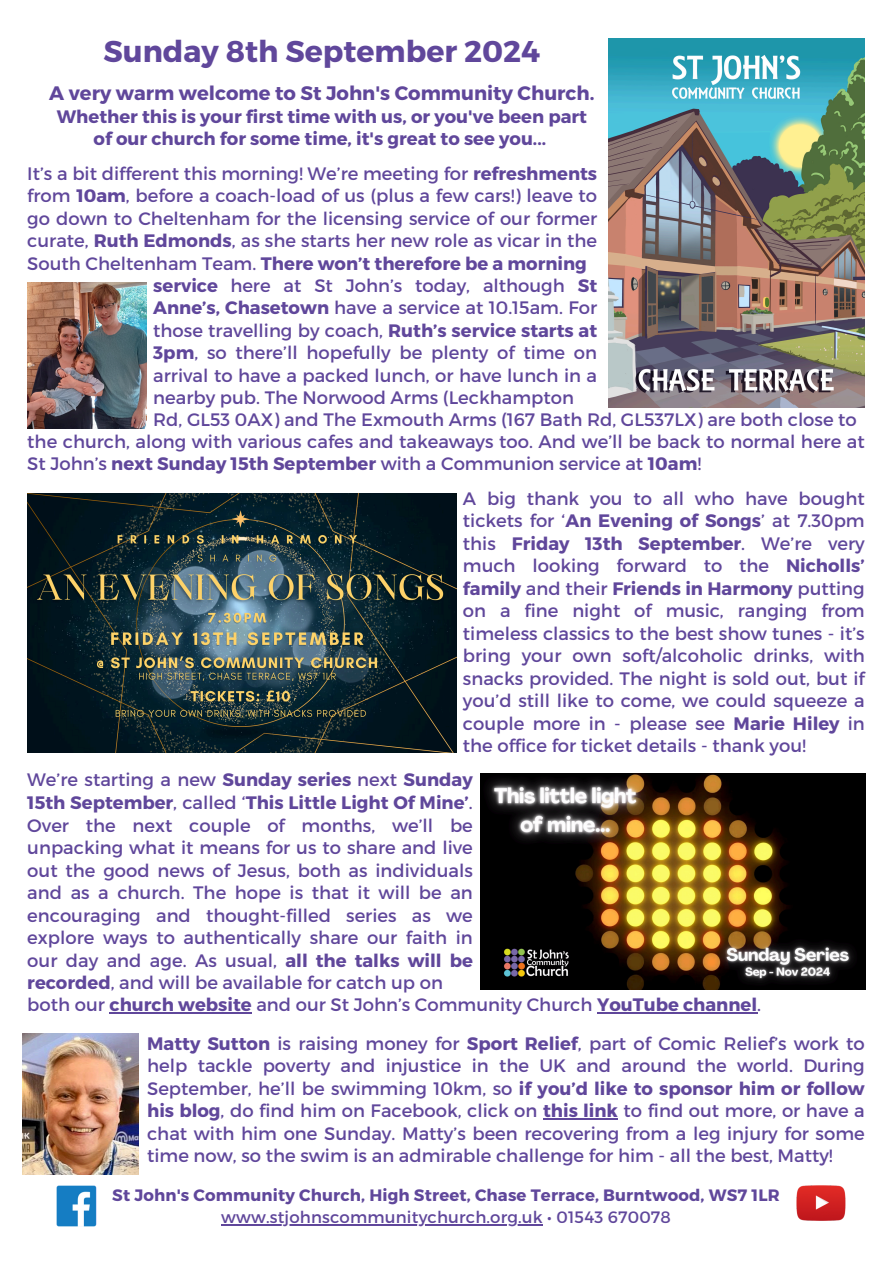
<style>
.page{position:relative;width:894px;height:1264px;background:#fff}
.page>*{position:absolute;margin:0;border:0;box-sizing:border-box;transform-origin:0 0}
.t1{font:700 30px "Montserrat";color:#60479b}
.t2{font:700 19.5px "Montserrat";color:#60479b}
.t3{font:18px/22.5px "Montserrat";color:#60479b;text-align:justify}
.t4{font:700 18px/22.5px "Montserrat";color:#60479b;text-align:center}
.t5{font:700 16.5px "Montserrat";letter-spacing:.01em;color:#60479b}
.t6{font:16.5px "Montserrat";letter-spacing:.01em;color:#60479b}
.s1{font-weight:700}
</style>
<div class="page">
<hr style="left:221px;top:1224px;width:321px;height:1px;background:#60479b">
<img style="left:56px;top:1185px;width:41px;height:41px">
<img style="left:796px;top:1185px;width:50px;height:36px">
<img style="left:608px;top:38px;width:256px;height:369px">
<img style="left:27px;top:493px;width:429px;height:259px">
<img style="left:27px;top:282px;width:120px;height:146px">
<img style="left:480px;top:773px;width:385px;height:216px">
<img style="left:23px;top:1033px;width:116px;height:141px">
<hr style="left:110px;top:1012px;width:142px;height:1px;background:#60479b">
<hr style="left:597px;top:1012px;width:159px;height:1px;background:#60479b">
<hr style="left:543px;top:1118px;width:75px;height:1px;background:#60479b">
<p class="t1" style="left:103px;top:31px;width:438px">Sunday 8th September 2024</p>
<p class="t2" style="left:49px;top:81px;width:546px">A very warm welcome to St John's Community Church.</p>
<p class="t4" style="left:57px;top:104px;width:531px">Whether this is your first time with us, or you've been part of our church for some time, it's great to see you...</p>
<p class="t3" style="left:27px;top:161px;width:571px">It’s a bit different this morning! We’re meeting for <span class="s1">refreshments </span>from <span class="s1">10am</span>, before a coach-load of us (plus a few cars!) leave to go down to Cheltenham for the licensing service of our former curate, <span class="s1">Ruth Edmonds</span>, as she starts her new role as vicar in the South Cheltenham Team. <span class="s1">There won’t therefore be a morning</span></p>
<p class="t3" style="left:153px;top:273px;width:445px"><span class="s1">service</span> here at St John’s today, although <span class="s1">St Anne’s, Chasetown</span> have a service at 10.15am. For those travelling by coach, <span class="s1">Ruth’s service starts at 3pm</span>, so there’ll hopefully be plenty of time on arrival to have a packed lunch, or have lunch in a nearby pub. The Norwood Arms (Leckhampton</p>
<p class="t3" style="left:153px;top:407px;width:705px">Rd, GL53 0AX) and The Exmouth Arms (167 Bath Rd, GL537LX) are both close to</p>
<p class="t3" style="left:27px;top:429px;width:838px">the church, along with various cafes and takeaways too. And we’ll be back to normal here at<br>St John’s <span class="s1">next Sunday 15th September</span> with a Communion service at <span class="s1">10am</span>!</p>
<p class="t3" style="left:463px;top:486px;width:403px">A big thank you to all who have bought tickets for ‘<span class="s1">An Evening of Songs</span>’ at 7.30pm this <span class="s1">Friday 13th September</span>. We’re very much looking forward to the <span class="s1">Nicholls’ family</span> and their <span class="s1">Friends in Harmony</span> putting on a fine night of music, ranging from timeless classics to the best show tunes - it’s bring your own soft/alcoholic drinks, with snacks provided. The night is sold out, but if you’d still like to come, we could squeeze a couple more in - please see <span class="s1">Marie Hiley</span> in the office for ticket details - thank you!</p>
<p class="t3" style="left:27px;top:768px;width:447px">We’re starting a new <span class="s1">Sunday series</span> next <span class="s1">Sunday 15th September</span>, called ‘<span class="s1">This Little Light Of Mine’</span>.<br>Over the next couple of months, we’ll be unpacking what it means for us to share and live out the good news of Jesus, both as individuals and as a church. The hope is that it will be an encouraging and thought-filled series as we explore ways to authentically share our faith in our day and age. As usual, <span class="s1">all the talks will be recorded</span>, and will be available for catch up on</p>
<p class="t3" style="left:27px;top:992px;width:735px">both our <span class="s1">church website</span> and our St John’s Community Church <span class="s1">YouTube channel</span>.</p>
<p class="t3" style="left:147px;top:1031px;width:719px"><span class="s1">Matty Sutton</span> is raising money for <span class="s1">Sport Relief</span>, part of Comic Relief’s work to help tackle poverty and injustice in the UK and around the world. During September, he’ll be swimming 10km, so <span class="s1">if you’d like to sponsor him or follow his blog</span>, do find him on Facebook, click on <span class="s1">this link</span> to find out more, or have a chat with him one Sunday. Matty’s been recovering from a leg injury for some time now, so the swim is an admirable challenge for him - all the best, Matty!</p>
<h1 class="t5" style="left:112px;top:1184px;width:669px">St John's Community Church, High Street, Chase Terrace, Burntwood, WS7 1LR</h1>
<p class="t6" style="left:221px;top:1206px;width:451px">www.stjohnscommunitychurch.org.uk • 01543 670078</p>
</div>
